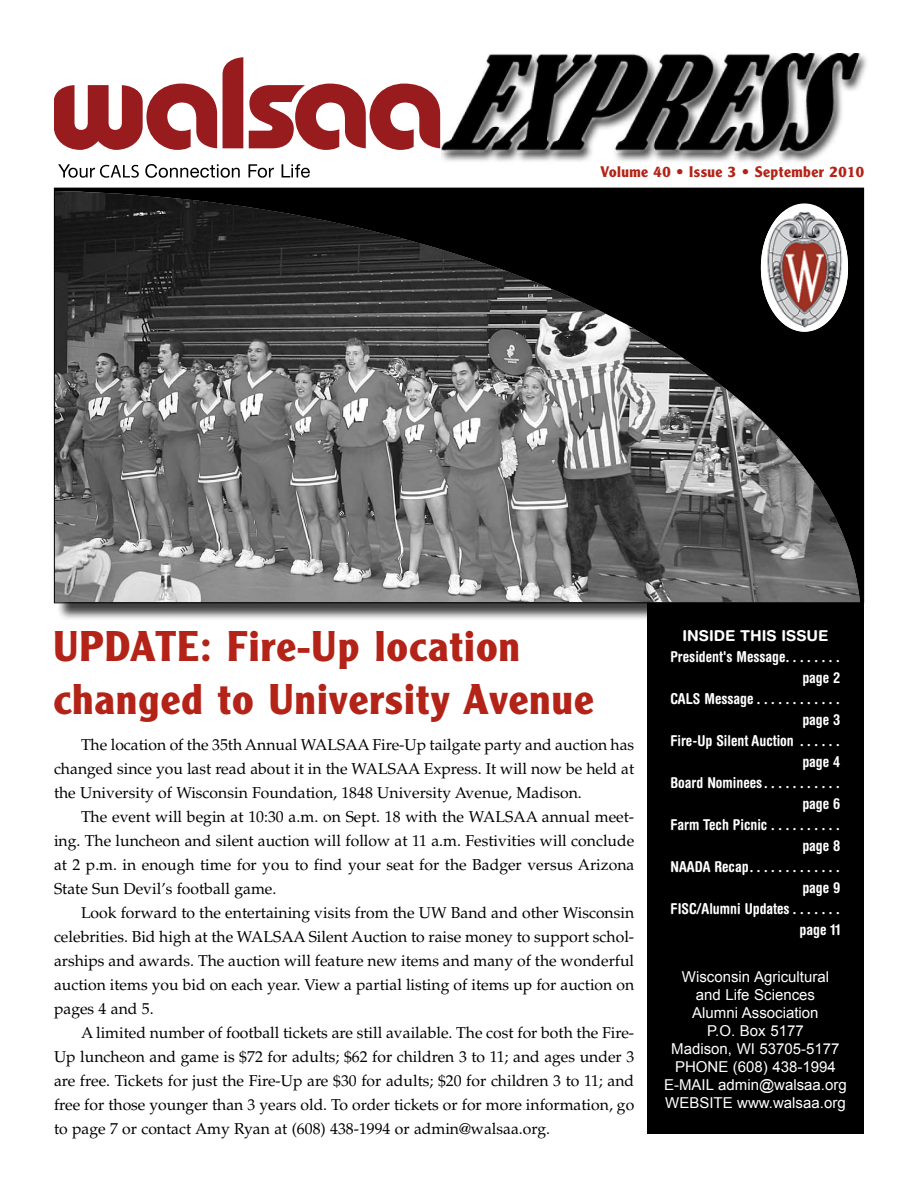
<style>
.page{position:relative;width:918px;height:1188px;background:#fff}
.page>*{position:absolute;margin:0;border:0;box-sizing:border-box;transform-origin:0 0}
.t1{font:700 42px/52.5px "Clearface Gothic LT Std";letter-spacing:.03em;color:#b32317}
.t2{font:15.75px/24px "Palatino LT Std";color:#000;text-align:justify}
.t3{font:700 condensed 15px "Helvetica Rounded LT Std";color:#fff}
.t4{font:15px/18px "Arial";color:#fff;text-align:center}
.t5{font:700 15px "Clearface Gothic LT Std";letter-spacing:.03em;color:#b32317}
.t6{font:700 15px "Helvetica Rounded LT Std";color:#fff}
</style>
<div class="page">
<div style="left:56px;top:190px;width:805px;height:431px;background:#000;opacity:.75"></div>
<img style="left:56px;top:191px;width:804px;height:410px">
<div style="left:648px;top:603px;width:216px;height:531px;background:#000"></div>
<svg style="left:54px;top:84px;width:163px;height:66px"></svg>
<div style="left:223px;top:57px;width:20px;height:91px;background:#981b1e"></div>
<svg style="left:249px;top:84px;width:191px;height:66px"></svg>
<svg style="left:58px;top:164px;width:81px;height:14px"></svg>
<svg style="left:145px;top:164px;width:95px;height:14px"></svg>
<svg style="left:249px;top:164px;width:25px;height:14px"></svg>
<svg style="left:282px;top:164px;width:28px;height:14px"></svg>
<img style="left:441px;top:53px;width:426px;height:109px">
<div style="left:761px;top:203px;width:87px;height:129px;background:#fff;border-radius:50%"></div>
<img style="left:761px;top:212px;width:87px;height:120px">
<p class="t5" style="left:601px;top:163px;width:265px">Volume 40 • Issue 3 • September 2010</p>
<h1 class="t1" style="left:53px;top:621px;width:541px">UPDATE: Fire-Up location changed to University Avenue</h1>
<p class="t6" style="left:682px;top:627px;width:148px">INSIDE THIS ISSUE</p>
<p class="t3" style="left:670px;top:648px;width:163px">President's Message . . . . . . .</p>
<p class="t3" style="left:802px;top:669px;width:40px">page 2</p>
<p class="t3" style="left:670px;top:690px;width:163px">CALS Message . . . . . . . . . . .</p>
<p class="t3" style="left:802px;top:711px;width:40px">page 3</p>
<p class="t3" style="left:670px;top:732px;width:164px">Fire-Up Silent Auction . . . . .</p>
<p class="t3" style="left:802px;top:753px;width:40px">page 4</p>
<p class="t3" style="left:670px;top:774px;width:163px">Board Nominees . . . . . . . . . .</p>
<p class="t3" style="left:802px;top:795px;width:40px">page 6</p>
<p class="t3" style="left:670px;top:816px;width:164px">Farm Tech Picnic . . . . . . . . .</p>
<p class="t3" style="left:802px;top:837px;width:40px">page 8</p>
<p class="t3" style="left:670px;top:858px;width:163px">NAADA Recap . . . . . . . . . . . .</p>
<p class="t3" style="left:802px;top:879px;width:40px">page 9</p>
<p class="t3" style="left:670px;top:900px;width:163px">FISC/Alumni Updates . . . . . .</p>
<p class="t3" style="left:800px;top:921px;width:42px">page 11</p>
<p class="t4" style="left:664px;top:968px;width:184px">Wisconsin Agricultural<br>and Life Sciences<br>Alumni Association<br>P.O. Box 5177<br>Madison, WI 53705-5177<br>PHONE (608) 438-1994<br>E-MAIL admin@walsaa.org<br>WEBSITE www.walsaa.org</p>
<p class="t2" style="left:54px;top:733px;width:582px;text-indent:27px">The location of the 35th Annual WALSAA Fire-Up tailgate party and auction has changed since you last read about it in the WALSAA Express. It will now be held at the University of Wisconsin Foundation, 1848 University Avenue, Madison.</p>
<p class="t2" style="left:54px;top:805px;width:582px;text-indent:27px">The event will begin at 10:30 a.m. on Sept. 18 with the WALSAA annual meet&shy;ing. The luncheon and silent auction will follow at 11 a.m. Festivities will conclude at 2 p.m. in enough time for you to find your seat for the Badger versus Arizona State Sun Devil’s football game.</p>
<p class="t2" style="left:54px;top:901px;width:582px;text-indent:27px">Look forward to the entertaining visits from the UW Band and other Wisconsin celebrities. Bid high at the WALSAA Silent Auction to raise money to support schol&shy;arships and awards. The auction will feature new items and many of the wonderful auction items you bid on each year. View a partial listing of items up for auction on pages 4 and 5.</p>
<p class="t2" style="left:54px;top:1021px;width:582px;text-indent:27px">A limited number of football tickets are still available. The cost for both the Fire-Up luncheon and game is $72 for adults; $62 for children 3 to 11; and ages under 3 are free. Tickets for just the Fire-Up are $30 for adults; $20 for children 3 to 11; and free for those younger than 3 years old. To order tickets or for more information, go to page 7 or contact Amy Ryan at (608) 438-1994 or admin@walsaa.org.</p>
</div>
